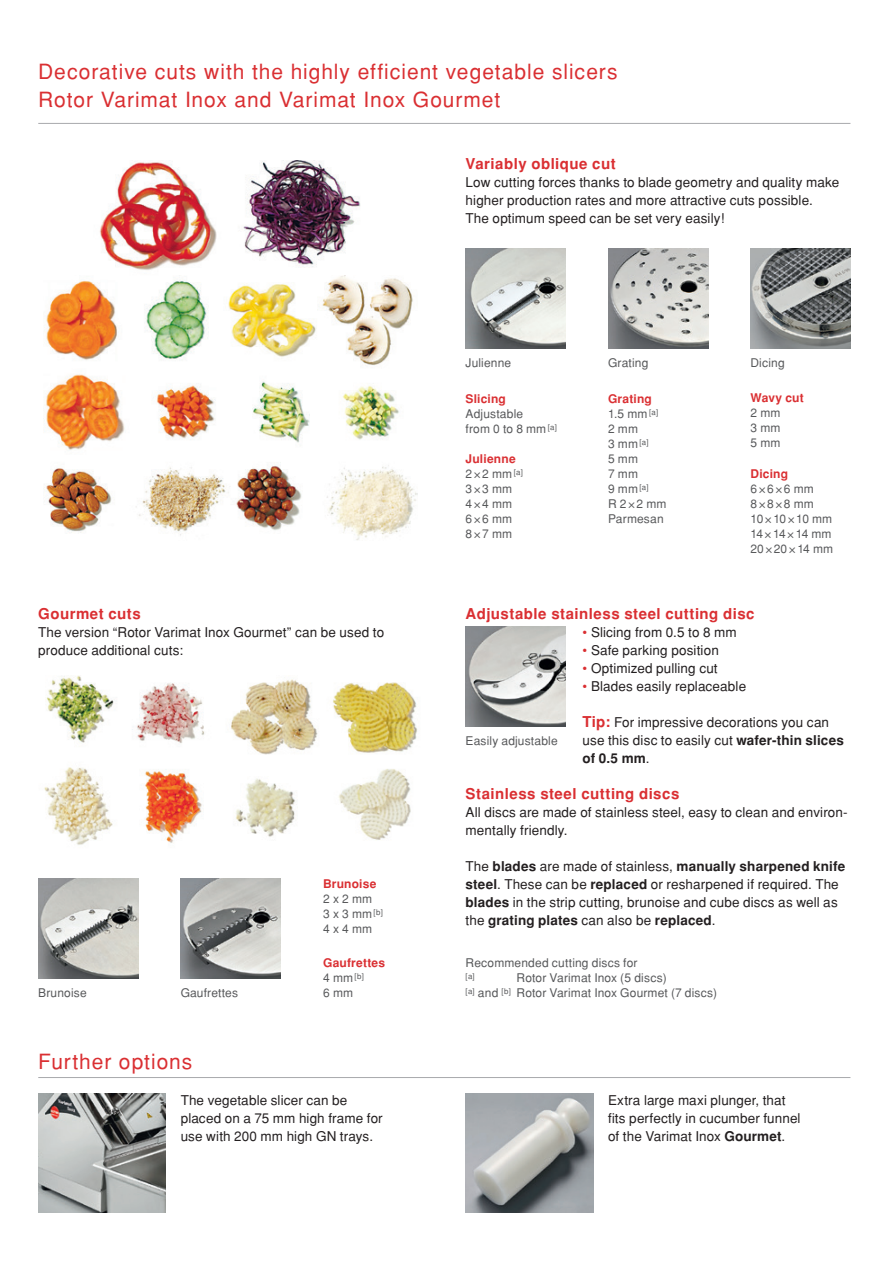
<style>
.page{position:relative;width:893px;height:1263px;background:#fff}
.page>*{position:absolute;margin:0;border:0;box-sizing:border-box;transform-origin:0 0}
.t1{font:21px/28.5px "Helvetica";letter-spacing:.045em;color:#da2f32}
.t2{font:700 15px "Helvetica";letter-spacing:.03em;color:#da2f32}
.t3{font:13.5px/18px "Helvetica";letter-spacing:.01em;color:#231f20}
.t4{font:12px/15px "Helvetica";letter-spacing:.01em;color:#57585a}
.t5{font:700 12px/15px "Helvetica";letter-spacing:.015em;color:#da2f32}
.t6{font:12px/15px "Helvetica";letter-spacing:-.02em;color:#57585a}
.t7{font:7.8px "Helvetica";color:#57585a}
.s1{font-weight:400;color:#57585a}
.s2{font-weight:700;color:#da2f32}
.s3{color:#da2f32}
.s4{font-weight:700;font-size:15px;color:#da2f32}
.s5{font-weight:700}
</style>
<div class="page">
<img style="left:466px;top:626px;width:100px;height:100px">
<img style="left:44px;top:160px;width:374px;height:380px">
<img style="left:750px;top:249px;width:100px;height:100px">
<img style="left:608px;top:249px;width:100px;height:100px">
<img style="left:38px;top:879px;width:100px;height:100px">
<img style="left:466px;top:249px;width:100px;height:100px">
<img style="left:181px;top:879px;width:100px;height:100px">
<img style="left:44px;top:675px;width:374px;height:170px">
<hr style="left:38px;top:123px;width:812px;height:1px;background:#a8a9ad">
<hr style="left:38px;top:1077px;width:812px;height:1px;background:#a8a9ad">
<img style="left:466px;top:1094px;width:127px;height:119px">
<img style="left:38px;top:1094px;width:128px;height:119px">
<h1 class="t1" style="left:38px;top:57px;width:581px">Decorative cuts with the highly efficient vegetable slicers<br>Rotor Varimat Inox and Varimat Inox Gourmet</h1>
<p class="t2" style="left:466px;top:154px;width:152px">Variably oblique cut</p>
<p class="t3" style="left:466px;top:173px;width:375px">Low cutting forces thanks to blade geometry and quality make higher production rates and more attractive cuts possible.<br>The optimum speed can be set very easily!</p>
<p class="t2" style="left:38px;top:604px;width:104px">Gourmet cuts</p>
<p class="t3" style="left:38px;top:623px;width:347px">The version “Rotor Varimat Inox Gourmet” can be used to produce additional cuts:</p>
<p class="t5" style="left:323px;top:876px;width:55px">Brunoise</p>
<p class="t4" style="left:323px;top:891px;width:61px">2 x 2 mm<br>3 x 3 mm<sup>[b]<br></sup>4 x 4 mm</p>
<p class="t5" style="left:323px;top:955px;width:63px">Gaufrettes<br><span class="s1">4 mm</span><sup>[b]</sup></p>
<p class="t4" style="left:38px;top:985px;width:50px">Brunoise</p>
<p class="t4" style="left:181px;top:985px;width:59px">Gaufrettes</p>
<p class="t4" style="left:323px;top:985px;width:31px">6 mm</p>
<h1 class="t1" style="left:38px;top:1047px;width:156px">Further options</h1>
<p class="t4" style="left:466px;top:355px;width:47px">Julienne</p>
<p class="t4" style="left:608px;top:355px;width:42px">Grating</p>
<p class="t4" style="left:750px;top:355px;width:36px">Dicing</p>
<p class="t5" style="left:466px;top:391px;width:42px">Slicing</p>
<p class="t4" style="left:466px;top:406px;width:93px">Adjustable<br>from 0 to 8 mm <sup>[a]</sup></p>
<p class="t4" style="left:466px;top:451px;width:59px"><span class="s2">Julienne<br></span>2×2 mm<sup>[a]<br></sup>3×3 mm<br>4×4 mm<br>6×6 mm<br>8×7 mm</p>
<p class="t4" style="left:608px;top:391px;width:60px"><span class="s2">Grating<br></span>1.5 mm <sup>[a]<br></sup>2 mm<br>3 mm <sup>[a]<br></sup>5 mm<br>7 mm<br>9 mm <sup>[a]<br></sup>R 2×2 mm<br>Parmesan</p>
<p class="t5" style="left:750px;top:390px;width:55px">Wavy cut</p>
<p class="t4" style="left:750px;top:405px;width:31px;text-align:justify">2 mm 3 mm 5 mm</p>
<p class="t5" style="left:750px;top:466px;width:39px">Dicing</p>
<p class="t6" style="left:750px;top:481px;width:84px">6×6×6 mm<br>8×8×8 mm<br>10×10×10 mm<br>14×14×14 mm<br>20×20×14 mm</p>
<p class="t2" style="left:466px;top:604px;width:290px">Adjustable stainless steel cutting disc</p>
<p class="t3" style="left:583px;top:623px;width:156px"><span class="s3">•</span> Slicing from 0.5 to 8 mm</p>
<p class="t3" style="left:583px;top:641px;width:138px"><span class="s3">•</span> Safe parking position</p>
<p class="t3" style="left:583px;top:659px;width:137px"><span class="s3">•</span> Optimized pulling cut</p>
<p class="t3" style="left:583px;top:677px;width:165px"><span class="s3">•</span> Blades easily replaceable</p>
<p class="t3" style="left:583px;top:713px;width:263px"><span class="s4">Tip:</span> For impressive decorations you can use this disc to easily cut <span class="s5">wafer-thin slices of 0.5 mm</span>.</p>
<p class="t2" style="left:466px;top:784px;width:215px">Stainless steel cutting discs</p>
<p class="t3" style="left:466px;top:803px;width:384px">All discs are made of stainless steel, easy to clean and environ&shy;mentally friendly.</p>
<p class="t3" style="left:466px;top:857px;width:381px">The <span class="s5">blades</span> are made of stainless, <span class="s5">manually sharpened knife steel</span>. These can be <span class="s5">replaced</span> or resharpened if required. The <span class="s5">blades</span> in the strip cutting, brunoise and cube discs as well as the <span class="s5">grating plates</span> can also be <span class="s5">replaced</span>.</p>
<p class="t4" style="left:466px;top:733px;width:94px">Easily adjustable</p>
<p class="t4" style="left:466px;top:955px;width:173px">Recommended cutting discs for</p>
<p class="t7" style="left:466px;top:971px;width:11px">[a]</p>
<p class="t4" style="left:466px;top:970px;width:253px;text-align:center">Rotor Varimat Inox (5 discs)<br><sup>[a]</sup> and <sup>[b]</sup> Rotor Varimat Inox Gourmet (7 discs)</p>
<p class="t3" style="left:181px;top:1091px;width:204px">The vegetable slicer can be placed on a 75 mm high frame for use with 200 mm high GN trays.</p>
<p class="t3" style="left:608px;top:1091px;width:194px">Extra large maxi plunger, that fits perfectly in cucumber funnel of the Varimat Inox <span class="s5">Gourmet</span>.</p>
</div>
